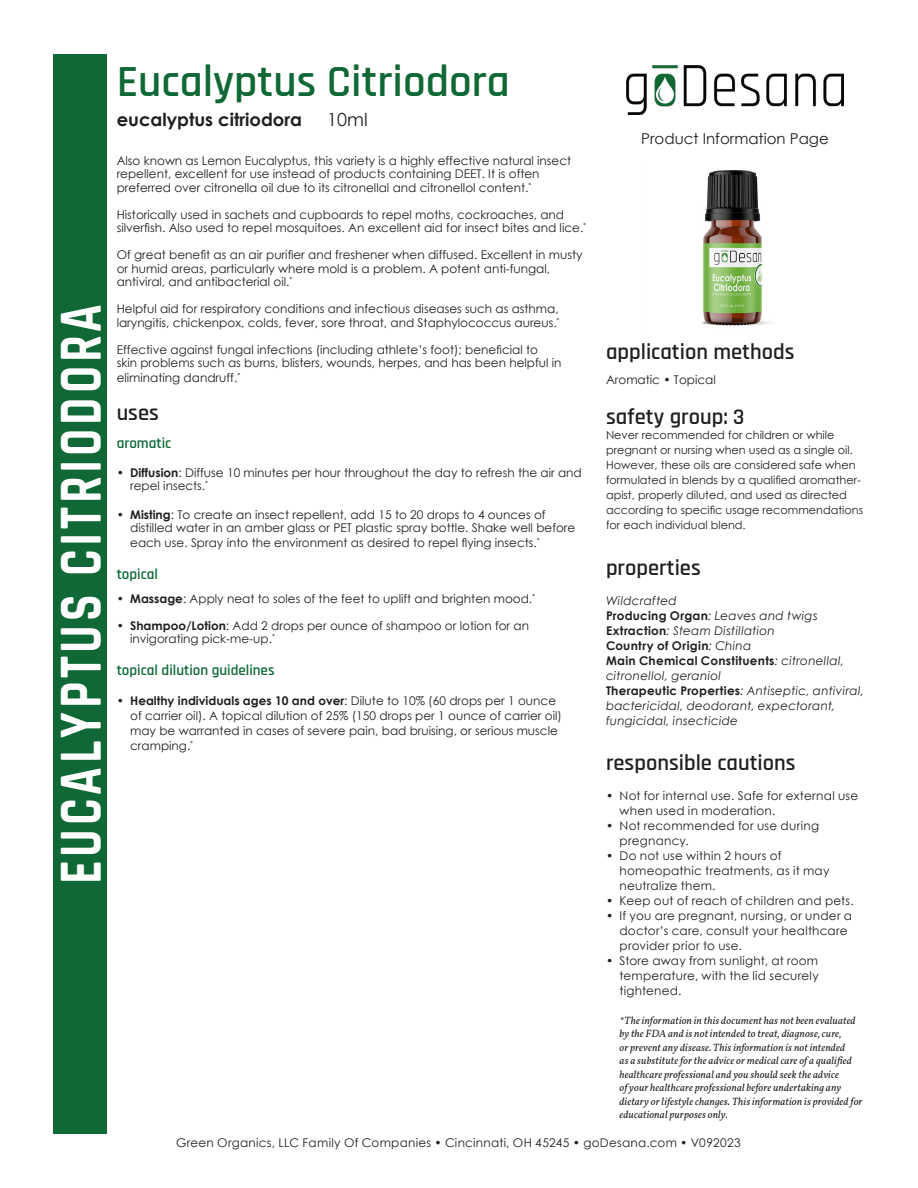
<style>
.page{position:relative;width:918px;height:1188px;background:#fff}
.page>*{position:absolute;margin:0;border:0;box-sizing:border-box;transform-origin:0 0}
.t1{font:700 61.8px "Rajdhani";letter-spacing:.075em;color:#fff;scale:.8 1}
.t2{font:600 45px "Rajdhani";color:#0f6835}
.t3{font:600 22.5px "Rajdhani";color:#1f2020}
.t4{font:700 18px "Century Gothic";color:#1f2020}
.t5{font:18px "Century Gothic";color:#1f2020}
.t6{font:600 15px "Rajdhani";color:#0f6835}
.t7{font:15px "Century Gothic";color:#1f2020}
.Paragraph_Style{font:12px/13.5px "Century Gothic";color:#1f2020}
.Paragraph_Style-2{font:12px/15px "Century Gothic";letter-spacing:.02em;color:#1f2020}
.Paragraph_Style-3{font:italic 12px/15px "Century Gothic";letter-spacing:.02em;color:#1f2020}
.Paragraph_Style-4{font:700 12px "Century Gothic";letter-spacing:.03em;color:#1f2020}
.t8{font:11.25px/15px "Century Gothic";color:#1f2020}
.t9{font:italic 10.5px/13.5px "Vollkorn";letter-spacing:.01em;color:#1f2020}
.s1{font-weight:700}
.s2{font-weight:700;font-style:normal}
.s3{font-weight:400;font-style:italic}
</style>
<div class="page">
<div style="left:53px;top:54px;width:54px;height:1080px;background:#0f6835"></div>
<img style="left:701px;top:170px;width:69px;height:156px">
<img style="left:627px;top:66px;width:216px;height:49px">
<p class="t1" style="left:43px;top:884px;width:726px;rotate:-90deg">EUCALYPTUS CITRIODORA</p>
<p class="t2" style="left:117px;top:55px;width:395px">Eucalyptus Citriodora</p>
<p class="t4" style="left:117px;top:106px;width:187px">eucalyptus citriodora</p>
<p class="t5" style="left:327px;top:107px;width:42px">10ml</p>
<p class="Paragraph_Style" style="left:117px;top:154px;width:456px">Also known as Lemon Eucalyptus, this variety is a highly effective natural insect repellent, excellent for use instead of products containing DEET. It is often preferred over citronella oil due to its citronellal and citronellol content.<sup>*</sup></p>
<p class="Paragraph_Style" style="left:117px;top:208px;width:471px">Historically used in sachets and cupboards to repel moths, cockroaches, and silverfish. Also used to repel mosquitoes. An excellent aid for insect bites and lice.<sup>*</sup></p>
<p class="Paragraph_Style" style="left:117px;top:248px;width:467px">Of great benefit as an air purifier and freshener when diffused. Excellent in musty or humid areas, particularly where mold is a problem. A potent anti-fungal, antiviral, and antibacterial oil.<sup>*</sup></p>
<p class="Paragraph_Style" style="left:117px;top:302px;width:444px">Helpful aid for respiratory conditions and infectious diseases such as asthma, laryngitis, chickenpox, colds, fever, sore throat, and Staphylococcus aureus.<sup>*</sup></p>
<p class="Paragraph_Style" style="left:117px;top:343px;width:446px">Effective against fungal infections (including athlete’s foot); beneficial to<br>skin problems such as burns, blisters, wounds, herpes, and has been helpful in</p>
<p class="Paragraph_Style" style="left:117px;top:371px;width:125px">eliminating dandruff.<sup>*</sup></p>
<p class="t3" style="left:117px;top:399px;width:44px">uses</p>
<p class="t6" style="left:117px;top:435px;width:56px">aromatic</p>
<p class="Paragraph_Style" style="left:130px;top:466px;width:453px;text-indent:-14px"><span class="s1">• Diffusion</span>: Diffuse 10 minutes per hour throughout the day to refresh the air and repel insects.<sup>*</sup></p>
<p class="Paragraph_Style" style="left:130px;top:508px;width:447px;text-indent:-14px"><span class="s1">• Misting</span>: To create an insect repellent, add 15 to 20 drops to 4 ounces of distilled water in an amber glass or PET plastic spray bottle. Shake well before</p>
<p class="Paragraph_Style" style="left:130px;top:536px;width:411px">each use. Spray into the environment as desired to repel flying insects.<sup>*</sup></p>
<p class="t6" style="left:117px;top:565px;width:43px">topical</p>
<p class="Paragraph_Style" style="left:117px;top:592px;width:420px"><span class="s1">• Massage</span>: Apply neat to soles of the feet to uplift and brighten mood.<sup>*</sup></p>
<p class="Paragraph_Style" style="left:130px;top:619px;width:400px;text-indent:-14px"><span class="s1">• Shampoo/Lotion</span>: Add 2 drops per ounce of shampoo or lotion for an invigorating pick-me-up.<sup>*</sup></p>
<p class="t6" style="left:117px;top:661px;width:159px">topical dilution guidelines</p>
<p class="Paragraph_Style" style="left:130px;top:693px;width:433px;line-height:15px;text-indent:-14px"><span class="s1">• Healthy individuals ages 10 and over</span>: Dilute to 10% (60 drops per 1 ounce of carrier oil). A topical dilution of 25% (150 drops per 1 ounce of carrier oil) may be warranted in cases of severe pain, bad bruising, or serious muscle cramping.<sup>*</sup></p>
<p class="t7" style="left:641px;top:128px;width:189px">Product Information Page</p>
<p class="t3" style="left:606px;top:339px;width:190px">application methods</p>
<p class="Paragraph_Style" style="left:606px;top:373px;width:111px">Aromatic • Topical</p>
<p class="t3" style="left:606px;top:403px;width:140px">safety group: 3</p>
<p class="t8" style="left:606px;top:427px;width:259px">Never recommended for children or while pregnant or nursing when used as a single oil.<br>However, these oils are considered safe when formulated in blends by a qualified aromather&shy;apist, properly diluted, and used as directed according to specific usage recommendations for each individual blend.</p>
<p class="t3" style="left:606px;top:555px;width:96px">properties</p>
<p class="Paragraph_Style-3" style="left:606px;top:593px;width:72px">Wildcrafted</p>
<p class="Paragraph_Style-3" style="left:606px;top:608px;width:213px"><span class="s2">Producing Organ</span>: Leaves and twigs</p>
<p class="Paragraph_Style-3" style="left:606px;top:623px;width:170px"><span class="s2">Extraction</span>: Steam Distillation</p>
<p class="Paragraph_Style-4" style="left:606px;top:637px;width:147px">Country of Origin<span class="s3">: China</span></p>
<p class="Paragraph_Style-3" style="left:606px;top:653px;width:240px"><span class="s2">Main Chemical Constituents</span>: citronellal, citronellol, geraniol</p>
<p class="Paragraph_Style-3" style="left:606px;top:683px;width:260px"><span class="s2">Therapeutic Properties</span>: Antiseptic, antiviral, bactericidal, deodorant, expectorant, fungicidal, insecticide</p>
<p class="t3" style="left:606px;top:750px;width:191px">responsible cautions</p>
<p class="Paragraph_Style-2" style="left:620px;top:788px;width:240px;text-indent:-14px">• Not for internal use. Safe for external use when used in moderation.</p>
<p class="Paragraph_Style-2" style="left:620px;top:818px;width:201px;text-indent:-14px">• Not recommended for use during pregnancy.</p>
<p class="Paragraph_Style-2" style="left:620px;top:848px;width:211px;text-indent:-14px">• Do not use within 2 hours of homeopathic treatments, as it may neutralize them.</p>
<p class="Paragraph_Style-2" style="left:606px;top:893px;width:249px">• Keep out of reach of children and pets.</p>
<p class="Paragraph_Style-2" style="left:620px;top:908px;width:234px;text-indent:-14px">• If you are pregnant, nursing, or under a doctor’s care, consult your healthcare provider prior to use.</p>
<p class="Paragraph_Style" style="left:620px;top:953px;width:201px;line-height:15px;text-align:justify;text-indent:-14px">• Store away from sunlight, at room temperature, with the lid securely tightened.</p>
<p class="t9" style="left:620px;top:1013px;width:245px">*The information in this document has not been evaluated by the FDA and is not intended to treat, diagnose, cure,<br>or prevent any disease. This information is not intended<br>as a substitute for the advice or medical care of a qualified healthcare professional and you should seek the advice<br>of your healthcare professional before undertaking any dietary or lifestyle changes. This information is provided for educational purposes only.</p>
<p class="Paragraph_Style-2" style="left:176px;top:1135px;width:566px">Green Organics, LLC Family Of Companies • Cincinnati, OH 45245 • goDesana.com • V092023</p>
</div>
